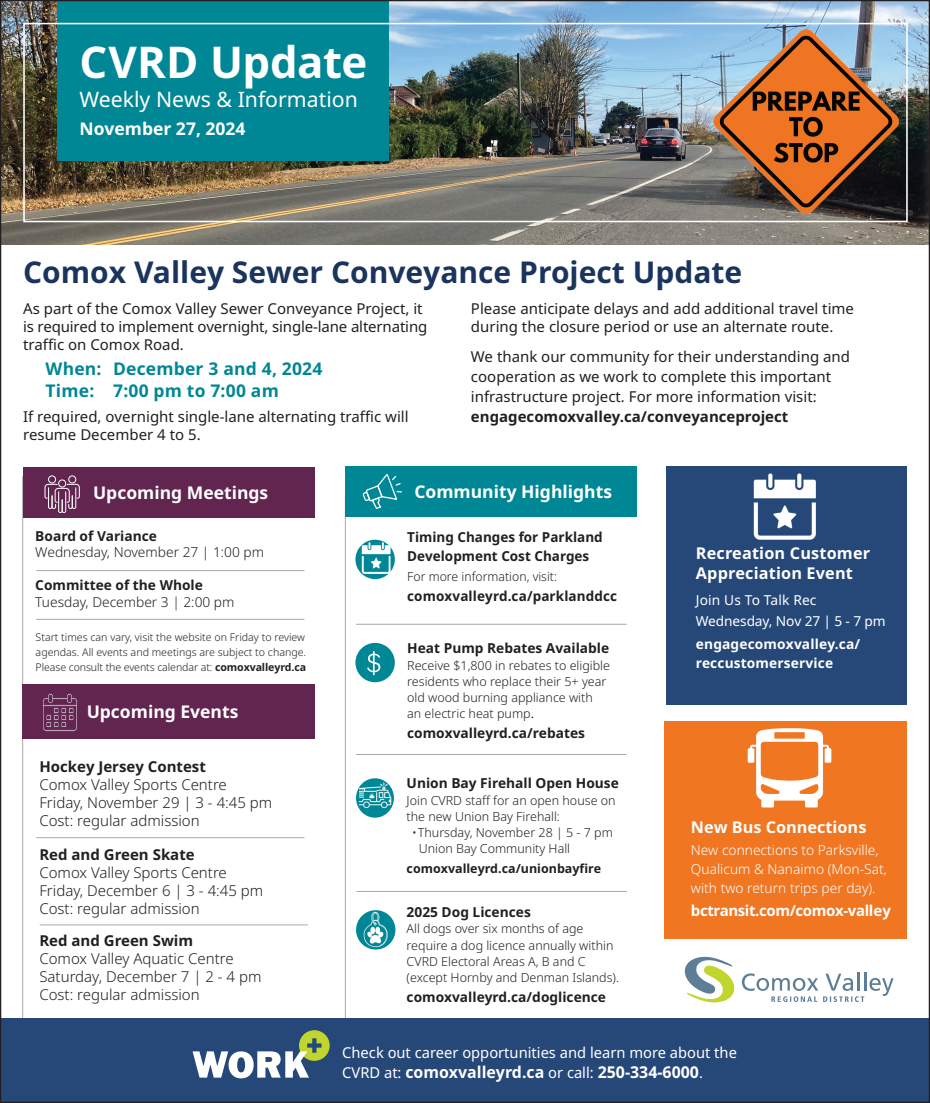
<style>
.page{position:relative;width:930px;height:1103px;background:#fff}
.page>*{position:absolute;margin:0;border:0;box-sizing:border-box;transform-origin:0 0}
.t1{font:700 43.75px "BC Sans";letter-spacing:-.01em;color:#fff}
.t2{font:700 30px "BC Sans";color:#1a345d}
.t3{font:21.25px "BC Sans";color:#fff}
.t4{font:700 17.5px "BC Sans";color:#fff}
.t5{font:700 17.5px/22.5px "BC Sans";letter-spacing:.01em;color:#008795}
.t6{font:700 16.25px/20px "BC Sans";color:#fff}
.t7{font:15px/18px "BC Sans";color:#231f20}
.t8{font:300 15px/18px "BC Sans";color:#231f20}
.t9{font:700 15px "BC Sans";color:#231f20}
.t10{font:15px "BC Sans";color:#fff}
.t11{font:700 15px "BC Sans";letter-spacing:-.025em;color:#fff}
.t12{font:700 13.75px/18.8px "BC Sans";color:#231f20}
.t13{font:300 13.75px/18.8px "BC Sans";color:#fff}
.t14{font:300 13.75px "BC Sans";color:#231f20}
.t15{font:700 13.75px/18.8px "BC Sans";letter-spacing:.01em;color:#fff}
.t16{font:13.75px/20.6px "BC Sans";letter-spacing:-.01em;color:#fff}
.t17{font:300 12.5px/16.2px "BC Sans";color:#231f20}
.t18{font:700 12.5px "BC Sans";color:#231f20}
.t19{font:300 10.62px/15px "BC Sans";letter-spacing:-.01em;color:#231f20;text-align:justify}
.s1{font-weight:700}
.s2{font-weight:400}
.s3{font-weight:400;font-size:15px}
</style>
<div class="page">
<hr style="left:345px;top:495px;width:1px;height:523px;background:#a8a9ad">
<hr style="left:22px;top:476px;width:1px;height:551px;background:#a8a9ad">
<div style="left:0;top:1018px;width:930px;height:84px;background:#264879"></div>
<svg style="left:193px;top:1030px;width:137px;height:48px"></svg>
<svg style="left:684px;top:956px;width:209px;height:47px"></svg>
<div style="left:23px;top:467px;width:292px;height:50px;background:#612550"></div>
<svg style="left:44px;top:475px;width:36px;height:38px"></svg>
<div style="left:666px;top:466px;width:241px;height:238px;background:#264879"></div>
<div style="left:345px;top:466px;width:291px;height:50px;background:#008795"></div>
<svg style="left:363px;top:474px;width:39px;height:35px"></svg>
<div style="left:665px;top:721px;width:242px;height:217px;background:#f07622"></div>
<div style="left:22px;top:684px;width:292px;height:54px;background:#612550"></div>
<svg style="left:43px;top:693px;width:35px;height:38px"></svg>
<hr style="left:356px;top:624px;width:270px;height:1px;background:#a8a9ad">
<svg style="left:355px;top:539px;width:40px;height:40px"></svg>
<hr style="left:36px;top:570px;width:268px;height:1px;background:#a8a9ad">
<hr style="left:36px;top:619px;width:268px;height:1px;background:#a8a9ad">
<hr style="left:36px;top:837px;width:268px;height:1px;background:#a8a9ad">
<svg style="left:370px;top:910px;width:25px;height:27px"></svg>
<hr style="left:356px;top:754px;width:270px;height:1px;background:#a8a9ad">
<hr style="left:356px;top:891px;width:271px;height:1px;background:#a8a9ad">
<img style="left:361px;top:543px;width:30px;height:30px">
<hr style="left:40px;top:924px;width:268px;height:1px;background:#a8a9ad">
<img style="left:747px;top:728px;width:85px;height:80px">
<img style="left:356px;top:911px;width:38px;height:39px">
<img style="left:753px;top:474px;width:63px;height:65px">
<svg style="left:356px;top:787px;width:38px;height:30px"></svg>
<img style="left:359px;top:778px;width:32px;height:36px">
<svg style="left:355px;top:643px;width:40px;height:39px"></svg>
<img style="left:2px;top:2px;width:926px;height:243px">
<img style="left:713px;top:29px;width:185px;height:184px">
<div style="left:58px;top:0;width:331px;height:160px;background:#008795"></div>
<div style="left:23px;top:23px;width:884px;height:199px;border:2px solid #fff"></div>
<h1 class="t1" style="left:79px;top:31px;width:289px">CVRD Update</h1>
<h3 class="t3" style="left:79px;top:85px;width:280px">Weekly News &amp; Information</h3>
<p class="t4" style="left:79px;top:116px;width:168px">November 27, 2024</p>
<h2 class="t2" style="left:23px;top:251px;width:720px">Comox Valley Sewer Conveyance Project Update</h2>
<p class="t7" style="left:23px;top:300px;width:406px">As part of the Comox Valley Sewer Conveyance Project, it is required to implement overnight, single-lane alternating traffic on Comox Road.</p>
<p class="t5" style="left:46px;top:357px;width:278px">When: December 3 and 4, 2024<br>Time: 7:00 pm to 7:00 am</p>
<p class="t7" style="left:23px;top:408px;width:387px">If required, overnight single-lane alternating traffic will resume December 4 to 5.</p>
<p class="t7" style="left:471px;top:300px;width:384px">Please anticipate delays and add additional travel time during the closure period or use an alternate route.</p>
<p class="t7" style="left:471px;top:347px;width:380px;line-height:20px">We thank our community for their understanding and cooperation as we work to complete this important infrastructure project. For more information visit:</p>
<p class="t9" style="left:471px;top:406px;width:319px">engagecomoxvalley.ca/conveyanceproject</p>
<p class="t4" style="left:93px;top:480px;width:177px">Upcoming Meetings</p>
<p class="t4" style="left:414px;top:479px;width:199px">Community Highlights</p>
<p class="t12" style="left:35px;top:526px;width:123px">Board of Variance</p>
<p class="t14" style="left:35px;top:542px;width:230px">Wednesday, November 27 | 1:00 pm</p>
<p class="t12" style="left:35px;top:576px;width:169px">Committee of the Whole</p>
<p class="t14" style="left:35px;top:592px;width:201px">Tuesday, December 3 | 2:00 pm</p>
<p class="t19" style="left:36px;top:629px;width:272px">Start times can vary, visit the website on Friday to review agendas. All events and meetings are subject to change.<br>Please consult the events calendar at: <span class="s1">comoxvalleyrd.ca</span></p>
<p class="t4" style="left:87px;top:699px;width:153px">Upcoming Events</p>
<p class="t9" style="left:39px;top:755px;width:168px">Hockey Jersey Contest</p>
<p class="t8" style="left:39px;top:775px;width:234px">Comox Valley Sports Centre<br>Friday, November 29 | 3 - 4:45 pm<br>Cost: regular admission</p>
<p class="t9" style="left:39px;top:843px;width:157px">Red and Green Skate</p>
<p class="t8" style="left:39px;top:863px;width:225px">Comox Valley Sports Centre<br>Friday, December 6 | 3 - 4:45 pm<br>Cost: regular admission</p>
<p class="t9" style="left:39px;top:930px;width:155px">Red and Green Swim</p>
<p class="t8" style="left:39px;top:950px;width:224px">Comox Valley Aquatic Centre<br>Saturday, December 7 | 2 - 4 pm<br>Cost: regular admission</p>
<p class="t12" style="left:407px;top:528px;width:197px">Timing Changes for Parkland<br>Development Cost Charges</p>
<p class="t17" style="left:407px;top:568px;width:151px">For more information, visit:</p>
<p class="t12" style="left:407px;top:586px;width:211px">comoxvalleyrd.ca/parklanddcc</p>
<p class="t12" style="left:407px;top:639px;width:203px">Heat Pump Rebates Available</p>
<p class="t17" style="left:407px;top:657px;width:204px">Receive $1,800 in rebates to eligible residents who replace their 5+ year old wood burning appliance with an electric heat pump<span class="s2">.</span></p>
<p class="t12" style="left:407px;top:724px;width:179px">comoxvalleyrd.ca/rebates</p>
<p class="t12" style="left:406px;top:774px;width:214px">Union Bay Firehall Open House</p>
<p class="t17" style="left:406px;top:792px;width:210px">Join CVRD staff for an open house on the new Union Bay Firehall:</p>
<p class="t17" style="left:419px;top:824px;width:196px;text-indent:-7px">•Thursday, November 28 | 5 - 7 pm<br>Union Bay Community Hall</p>
<p class="t18" style="left:406px;top:860px;width:196px">comoxvalleyrd.ca/unionbayfire</p>
<p class="t12" style="left:406px;top:903px;width:126px">2025 Dog Licences</p>
<p class="t17" style="left:406px;top:920px;width:214px">All dogs over six months of age require a dog licence annually within CVRD Electoral Areas A, B and C (except Hornby and Denman Islands).</p>
<p class="t12" style="left:406px;top:988px;width:201px">comoxvalleyrd.ca/doglicence</p>
<p class="t6" style="left:696px;top:544px;width:176px">Recreation Customer<br>Appreciation Event</p>
<p class="t16" style="left:696px;top:590px;width:191px">Join Us To Talk Rec<br>Wednesday, Nov 27 | 5 - 7 pm</p>
<p class="t15" style="left:696px;top:635px;width:166px">engagecomoxvalley.ca/ reccustomerservice</p>
<p class="t6" style="left:691px;top:817px;width:177px">New Bus Connections</p>
<p class="t13" style="left:691px;top:841px;width:197px">New connections to Parksville,<br>Qualicum &amp; Nanaimo (Mon-Sat, with two return trips per day).</p>
<p class="t11" style="left:691px;top:900px;width:201px">bctransit.com/comox-valley</p>
<p class="t10" style="left:342px;top:1042px;width:396px">Check out career opportunities and learn more about the</p>
<p class="t6" style="left:342px;top:1062px;width:362px"><span class="s3">CVRD at:</span> comoxvalleyrd.ca <span class="s3">or call:</span> 250-334-6000<span class="s3">.</span></p>
</div>
